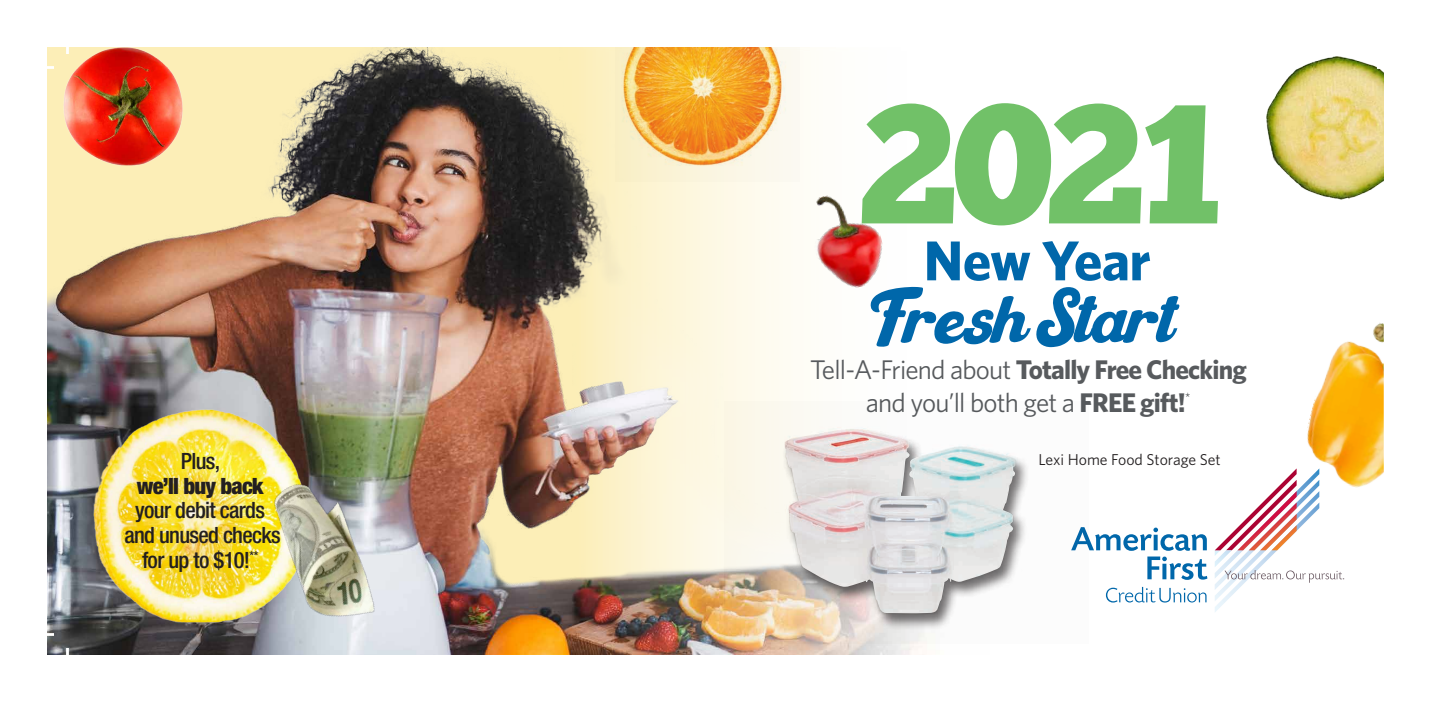
<style>
.page{position:relative;width:1431px;height:702px;background:#fff}
.page>*{position:absolute;margin:0;border:0;box-sizing:border-box;transform-origin:0 0}
.t1{font:168.97px "Chunk Five";color:#71c168}
.t2{font:79.65px "Light Beach";color:#0067aa}
.t3{font:700 56.25px "Whitney";letter-spacing:-.015em;color:#0067aa}
.t4{font:27px/32.4px "Whitney";letter-spacing:-.03em;color:#575a5d;text-align:center}
.t5{font:500 condensed 22.5px/24.8px "Helvetica Neue";letter-spacing:-.03em;color:#231f20}
.t6{font:15.75px "Whitney";color:#231f20}
.s1{font-weight:700}
.s2{font-weight:900}
</style>
<div class="page">
<img style="left:1307px;top:323px;width:77px;height:165px">
<img style="left:47px;top:47px;width:880px;height:607px">
<img style="left:63px;top:47px;width:120px;height:119px">
<svg style="left:1088px;top:527px;width:119px;height:24px"></svg>
<svg style="left:1147px;top:557px;width:60px;height:23px"></svg>
<svg style="left:1106px;top:587px;width:101px;height:16px"></svg>
<svg style="left:1215px;top:468px;width:129px;height:144px"></svg>
<img style="left:94px;top:409px;width:213px;height:214px">
<img style="left:216px;top:454px;width:230px;height:200px">
<img style="left:1266px;top:56px;width:118px;height:144px">
<img style="left:803px;top:185px;width:88px;height:110px">
<img style="left:615px;top:47px;width:185px;height:135px">
<img style="left:725px;top:401px;width:363px;height:242px">
<div style="left:781px;top:429px;width:249px;height:202px;background:#231f20;opacity:.64"></div>
<img style="left:785px;top:429px;width:230px;height:184px">
<hr style="left:20px;top:66px;width:34px;height:3px;background:#fff">
<hr style="left:1377px;top:66px;width:34px;height:3px;background:#fff">
<hr style="left:20px;top:633px;width:34px;height:3px;background:#fff">
<hr style="left:66px;top:20px;width:3px;height:34px;background:#fff">
<hr style="left:66px;top:648px;width:3px;height:34px;background:#fff">
<p class="t1" style="left:857px;top:64px;width:372px">2021</p>
<p class="t3" style="left:924px;top:223px;width:228px">New Year</p>
<p class="t2" style="left:866px;top:281px;width:308px">FreshStart</p>
<p class="t4" style="left:810px;top:353px;width:438px">Tell-A-Friend about <span class="s1">Totally Free Checking </span>and you’ll both get a <span class="s1">FREE gift!</span><sup>*</sup></p>
<p class="t5" style="left:181px;top:448px;width:41px">Plus,</p>
<p class="t6" style="left:1038px;top:449px;width:184px">Lexi Home Food Storage Set</p>
<p class="t5" style="left:135px;top:473px;width:131px"><span class="s2">we’ll buy back </span>your debit cards</p>
<p class="t5" style="left:124px;top:522px;width:158px;text-align:center">and unused checks for up to $10!<sup>**</sup></p>
</div>
